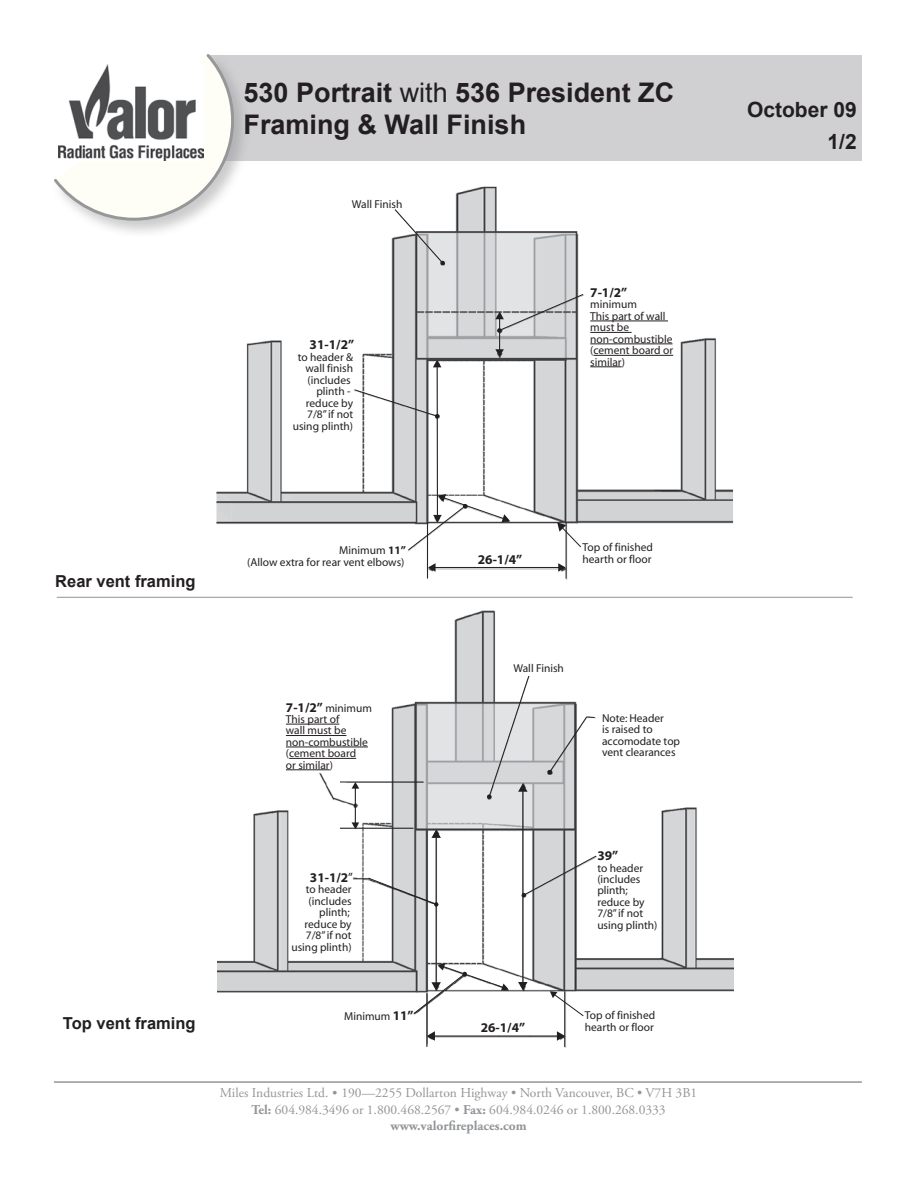
<style>
.page{position:relative;width:918px;height:1188px;background:#fff}
.page>*{position:absolute;margin:0;border:0;box-sizing:border-box;transform-origin:0 0}
.t1{font:700 27px/32.4px "Arial";color:#231f20}
.t2{font:700 21px "Arial";color:#231f20}
.t3{font:700 16.5px "Arial";color:#231f20}
.t4{font:13.5px/16.2px "Adobe Garamond Pro";color:#939598;text-align:center}
.t5{font:700 13.35px "Myriad";color:#231f20}
.t6{font:11.4px/11.4px "Myriad";color:#231f20}
.s1{font-weight:400}
.s2{font-weight:700}
.s3{font-weight:700;font-size:13.35px}
</style>
<div class="page">
<div style="left:210px;top:55px;width:652px;height:106px;background:#d0d0d2"></div>
<div style="left:50px;top:50px;width:201px;height:187px;background:#969798;opacity:.5"></div>
<svg style="left:51px;top:51px;width:185px;height:171px"></svg>
<img style="left:59px;top:64px;width:145px;height:97px">
<hr style="left:54px;top:1081px;width:808px;height:2px;background:#939598">
<img style="left:216px;top:179px;width:517px;height:401px">
<svg style="left:557px;top:522px;width:25px;height:26px"></svg>
<svg style="left:394px;top:208px;width:51px;height:57px"></svg>
<svg style="left:353px;top:389px;width:87px;height:30px"></svg>
<hr style="left:437px;top:366px;width:1px;height:150px;background:#231f20">
<svg style="left:433px;top:360px;width:8px;height:7px"></svg>
<hr style="left:434px;top:567px;width:125px;height:1px;background:#231f20">
<svg style="left:558px;top:563px;width:8px;height:9px"></svg>
<svg style="left:428px;top:563px;width:8px;height:9px"></svg>
<hr style="left:499px;top:318px;width:1px;height:33px;background:#231f20">
<svg style="left:495px;top:349px;width:9px;height:8px"></svg>
<svg style="left:495px;top:293px;width:89px;height:40px;background:#cacbcc"></svg>
<hr style="left:427px;top:523px;width:1px;height:56px;background:#231f20">
<hr style="left:566px;top:522px;width:1px;height:57px;background:#231f20">
<hr style="left:590px;top:321px;width:78px;height:1px;background:#231f20">
<hr style="left:590px;top:332px;width:42px;height:1px;background:#231f20">
<hr style="left:590px;top:344px;width:83px;height:1px;background:#231f20">
<hr style="left:594px;top:355px;width:79px;height:1px;background:#231f20">
<hr style="left:590px;top:367px;width:32px;height:1px;background:#231f20">
<svg style="left:407px;top:494px;width:103px;height:57px"></svg>
<img style="left:217px;top:610px;width:516px;height:438px">
<svg style="left:367px;top:877px;width:72px;height:30px"></svg>
<hr style="left:436px;top:837px;width:1px;height:147px;background:#231f20">
<svg style="left:431px;top:830px;width:10px;height:8px"></svg>
<svg style="left:412px;top:963px;width:96px;height:52px"></svg>
<hr style="left:522px;top:790px;width:1px;height:193px;background:#231f20">
<svg style="left:518px;top:982px;width:10px;height:8px"></svg>
<hr style="left:355px;top:787px;width:1px;height:37px;background:#231f20">
<svg style="left:352px;top:822px;width:7px;height:6px"></svg>
<svg style="left:352px;top:783px;width:7px;height:6px"></svg>
<hr style="left:340px;top:782px;width:84px;height:1px;background:#231f20">
<hr style="left:340px;top:828px;width:73px;height:1px;background:#231f20">
<svg style="left:550px;top:991px;width:35px;height:26px"></svg>
<hr style="left:286px;top:724px;width:53px;height:1px;background:#231f20">
<hr style="left:286px;top:735px;width:60px;height:1px;background:#231f20">
<hr style="left:286px;top:747px;width:82px;height:1px;background:#231f20">
<hr style="left:289px;top:758px;width:67px;height:1px;background:#231f20">
<hr style="left:286px;top:770px;width:44px;height:1px;background:#231f20">
<hr style="left:434px;top:1036px;width:124px;height:1px;background:#231f20">
<svg style="left:557px;top:1031px;width:7px;height:10px"></svg>
<svg style="left:427px;top:1031px;width:8px;height:10px"></svg>
<svg style="left:521px;top:855px;width:76px;height:43px"></svg>
<svg style="left:547px;top:716px;width:49px;height:58px"></svg>
<svg style="left:487px;top:675px;width:43px;height:124px"></svg>
<hr style="left:426px;top:993px;width:1px;height:54px;background:#231f20">
<hr style="left:564px;top:991px;width:1px;height:56px;background:#231f20">
<hr style="left:57px;top:597px;width:796px;height:1px;background:#939598">
<h1 class="t1" style="left:244px;top:77px;width:432px">530 Portrait <span class="s1">with</span> 536 President ZC<br>Framing &amp; Wall Finish</h1>
<p class="t6" style="left:352px;top:199px;width:52px">Wall Finish</p>
<p class="t5" style="left:310px;top:338px;width:46px">31-1/2”</p>
<p class="t6" style="left:293px;top:352px;width:62px;text-align:right">to header &amp; wall finish (includes plinth - reduce by<br>7/8” if not using plinth)</p>
<p class="t5" style="left:590px;top:285px;width:39px">7-1/2”</p>
<p class="t6" style="left:590px;top:299px;width:84px">minimum<br>This part of wall must be non-combustible (cement board or similar)</p>
<h3 class="t3" style="left:55px;top:571px;width:142px">Rear vent framing</h3>
<p class="t6" style="left:247px;top:545px;width:160px;line-height:11.9px;text-align:right">Minimum <span class="s2">11”<br></span>(Allow extra for rear vent elbows)</p>
<p class="t6" style="left:286px;top:703px;width:87px"><span class="s3">7-1/2”</span> minimum<br>This part of<br>wall must be non-combustible (cement board<br>or similar)</p>
<p class="t5" style="left:478px;top:553px;width:46px">26-1/4”</p>
<p class="t6" style="left:582px;top:542px;width:72px">Top of finished hearth or floor</p>
<p class="t6" style="left:514px;top:663px;width:52px">Wall Finish</p>
<p class="t6" style="left:602px;top:713px;width:80px">Note: Header<br>is raised to accomodate top vent clearances</p>
<h3 class="t3" style="left:63px;top:1012px;width:134px">Top vent framing</h3>
<p class="t5" style="left:310px;top:871px;width:45px">31-1/2<span class="s1">”</span></p>
<p class="t6" style="left:291px;top:884px;width:62px;text-align:right">to header (includes plinth; reduce by<br>7/8” if not using plinth)</p>
<p class="t6" style="left:344px;top:1011px;width:71px">Minimum <span class="s3">11”</span></p>
<p class="t5" style="left:481px;top:1021px;width:46px">26-1/4”</p>
<p class="t5" style="left:597px;top:849px;width:22px">39”</p>
<p class="t6" style="left:597px;top:863px;width:62px">to header (includes plinth; reduce by<br>7/8” if not using plinth)</p>
<p class="t6" style="left:585px;top:1010px;width:72px">Top of finished hearth or floor</p>
<p class="t4" style="left:220px;top:1085px;width:479px">Miles Industries Ltd. • 190—2255 Dollarton Highway • North Vancouver, BC • V7H 3B1<br><span class="s2">Tel:</span> 604.984.3496 or 1.800.468.2567 • <span class="s2">Fax:</span> 604.984.0246 or 1.800.268.0333 <span class="s2">www.valorfireplaces.com</span></p>
<h2 class="t2" style="left:747px;top:96px;width:111px">October 09</h2>
<h2 class="t2" style="left:828px;top:128px;width:31px">1/2</h2>
</div>
